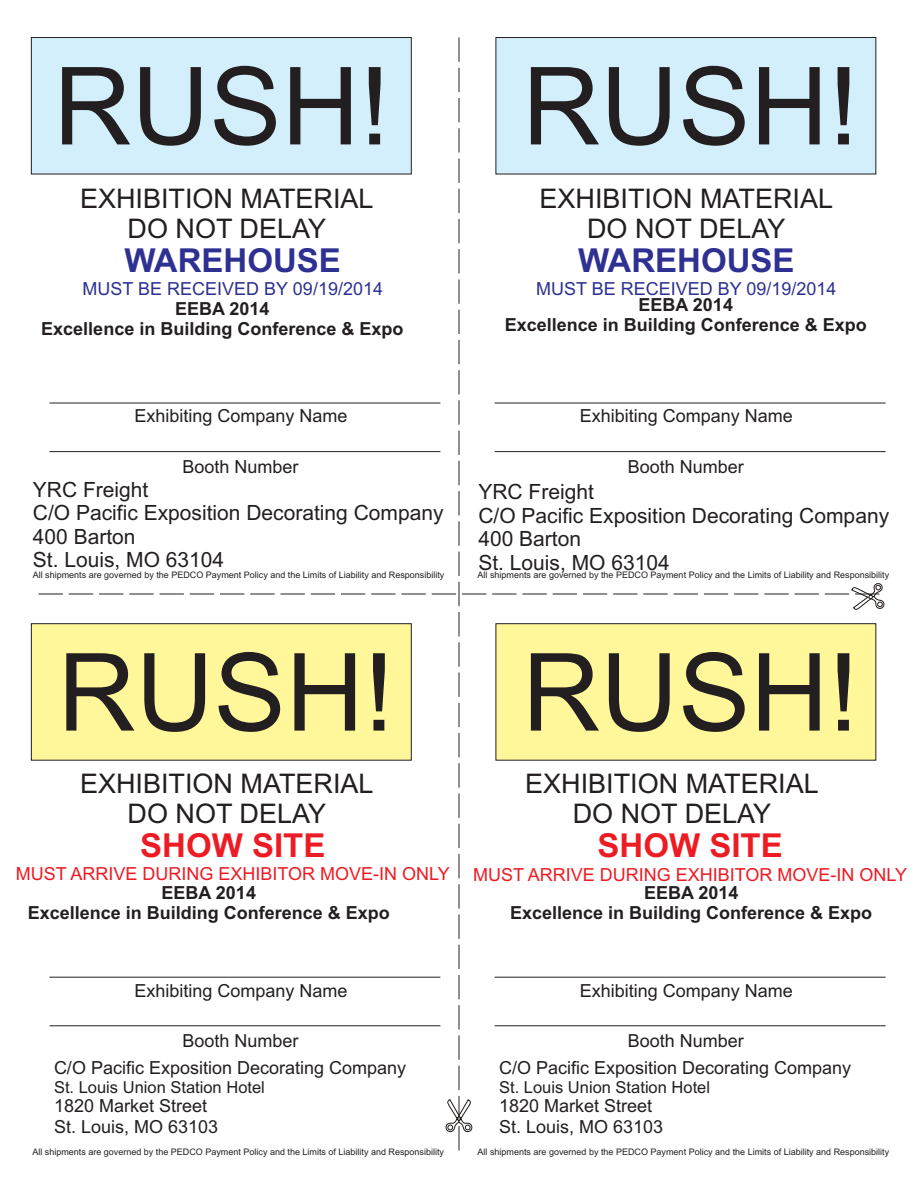
<style>
.page{position:relative;width:918px;height:1188px;background:#fff}
.page>*{position:absolute;margin:0;border:0;box-sizing:border-box;transform-origin:0 0}
.t1{font:108px "Arial";color:#231f20}
.t2{font:700 33px "Arial";color:#2e3092}
.t3{font:700 33px "Arial";color:#ed1c24}
.t4{font:27px/30.2px "Arial";color:#231f20;text-align:center}
.t5{font:21px/23.4px "Arial";color:#231f20}
.t6{font:18px/20.1px "Arial";color:#231f20}
.t7{font:700 18px/20.1px "Arial";color:#231f20;text-align:center}
.t8{font:18px "Arial";color:#ed1c24}
.t9{font:18px "Arial";color:#2e3092}
.t10{font:16.5px "Arial";color:#231f20}
.t11{font:9px "Arial";color:#231f20}
</style>
<div class="page">
<div style="left:31px;top:37px;width:381px;height:137px;background:#d4effc"></div>
<div style="left:496px;top:37px;width:380px;height:137px;background:#d4effc"></div>
<svg style="left:494px;top:403px;width:392px;height:1px"></svg>
<svg style="left:494px;top:451px;width:392px;height:1px"></svg>
<svg style="left:49px;top:403px;width:392px;height:1px"></svg>
<svg style="left:49px;top:451px;width:392px;height:1px"></svg>
<div style="left:31px;top:623px;width:381px;height:138px;background:#fff79a"></div>
<div style="left:496px;top:623px;width:380px;height:138px;background:#fff79a"></div>
<svg style="left:49px;top:977px;width:392px;height:1px"></svg>
<svg style="left:49px;top:1025px;width:392px;height:1px"></svg>
<svg style="left:494px;top:977px;width:392px;height:1px"></svg>
<svg style="left:494px;top:1025px;width:392px;height:1px"></svg>
<svg style="left:38px;top:594px;width:176px;height:1px"></svg>
<svg style="left:220px;top:594px;width:115px;height:1px"></svg>
<svg style="left:583px;top:594px;width:115px;height:1px"></svg>
<svg style="left:704px;top:583px;width:180px;height:27px"></svg>
<svg style="left:459px;top:37px;width:1px;height:55px"></svg>
<svg style="left:459px;top:98px;width:1px;height:115px"></svg>
<svg style="left:459px;top:219px;width:1px;height:115px"></svg>
<svg style="left:459px;top:340px;width:1px;height:115px"></svg>
<svg style="left:341px;top:461px;width:236px;height:266px"></svg>
<svg style="left:459px;top:733px;width:1px;height:115px"></svg>
<svg style="left:459px;top:854px;width:1px;height:115px"></svg>
<svg style="left:459px;top:975px;width:1px;height:115px"></svg>
<svg style="left:446px;top:1096px;width:26px;height:55px"></svg>
<h1 class="t1" style="left:54px;top:66px;width:806px">RUSH! RUSH!</h1>
<h3 class="t4" style="left:80px;top:186px;width:295px">EXHIBITION MATERIAL<br>DO NOT DELAY</h3>
<h2 class="t2" style="left:125px;top:248px;width:218px">WAREHOUSE</h2>
<h3 class="t9" style="left:83px;top:282px;width:302px">MUST BE RECEIVED BY 09/19/2014</h3>
<h3 class="t7" style="left:41px;top:300px;width:364px">EEBA 2014<br>Excellence in Building Conference &amp; Expo</h3>
<h3 class="t6" style="left:135px;top:408px;width:215px">Exhibiting Company Name</h3>
<h3 class="t6" style="left:183px;top:459px;width:118px">Booth Number</h3>
<h3 class="t5" style="left:33px;top:479px;width:412px">YRC Freight<br>C/O Pacific Exposition Decorating Company<br>400 Barton<br>St. Louis, MO 63104</h3>
<p class="t11" style="left:33px;top:572px;width:413px">All shipments are governed by the PEDCO Payment Policy and the Limits of Liability and Responsibility</p>
<h3 class="t4" style="left:540px;top:186px;width:295px">EXHIBITION MATERIAL<br>DO NOT DELAY</h3>
<h2 class="t2" style="left:578px;top:248px;width:218px">WAREHOUSE</h2>
<h3 class="t9" style="left:536px;top:282px;width:302px">MUST BE RECEIVED BY 09/19/2014</h3>
<h3 class="t7" style="left:505px;top:297px;width:364px">EEBA 2014<br>Excellence in Building Conference &amp; Expo</h3>
<h3 class="t6" style="left:580px;top:408px;width:215px">Exhibiting Company Name</h3>
<h3 class="t6" style="left:628px;top:459px;width:118px">Booth Number</h3>
<h3 class="t5" style="left:478px;top:482px;width:412px">YRC Freight<br>C/O Pacific Exposition Decorating Company<br>400 Barton<br>St. Louis, MO 63104</h3>
<p class="t11" style="left:478px;top:572px;width:413px">All shipments are governed by the PEDCO Payment Policy and the Limits of Liability and Responsibility</p>
<h1 class="t1" style="left:58px;top:652px;width:802px">RUSH! RUSH!</h1>
<h3 class="t4" style="left:80px;top:770px;width:295px">EXHIBITION MATERIAL<br>DO NOT DELAY</h3>
<h2 class="t3" style="left:140px;top:833px;width:187px">SHOW SITE</h2>
<h3 class="t8" style="left:16px;top:867px;width:436px">MUST ARRIVE DURING EXHIBITOR MOVE-IN ONLY</h3>
<h3 class="t7" style="left:28px;top:884px;width:364px">EEBA 2014<br>Excellence in Building Conference &amp; Expo</h3>
<h3 class="t6" style="left:135px;top:982px;width:215px">Exhibiting Company Name</h3>
<h3 class="t6" style="left:183px;top:1033px;width:118px">Booth Number</h3>
<h3 class="t6" style="left:54px;top:1059px;width:354px">C/O Pacific Exposition Decorating Company</h3>
<h3 class="t10" style="left:54px;top:1081px;width:212px">St. Louis Union Station Hotel</h3>
<h3 class="t6" style="left:54px;top:1098px;width:166px">1820 Market Street<br>St. Louis, MO 63103</h3>
<h3 class="t4" style="left:525px;top:770px;width:295px">EXHIBITION MATERIAL<br>DO NOT DELAY</h3>
<h2 class="t3" style="left:598px;top:833px;width:187px">SHOW SITE</h2>
<h3 class="t8" style="left:473px;top:868px;width:436px">MUST ARRIVE DURING EXHIBITOR MOVE-IN ONLY</h3>
<h3 class="t7" style="left:510px;top:884px;width:364px">EEBA 2014<br>Excellence in Building Conference &amp; Expo</h3>
<h3 class="t6" style="left:580px;top:982px;width:215px">Exhibiting Company Name</h3>
<h3 class="t6" style="left:628px;top:1033px;width:118px">Booth Number</h3>
<h3 class="t6" style="left:499px;top:1050px;width:354px;line-height:38.5px">C/O Pacific Exposition Decorating Company<br>1820 Market Street</h3>
<h3 class="t6" style="left:499px;top:1118px;width:166px">St. Louis, MO 63103</h3>
<h3 class="t10" style="left:499px;top:1081px;width:212px">St. Louis Union Station Hotel</h3>
<p class="t11" style="left:32px;top:1149px;width:413px">All shipments are governed by the PEDCO Payment Policy and the Limits of Liability and Responsibility</p>
<p class="t11" style="left:478px;top:1149px;width:413px">All shipments are governed by the PEDCO Payment Policy and the Limits of Liability and Responsibility</p>
</div>
